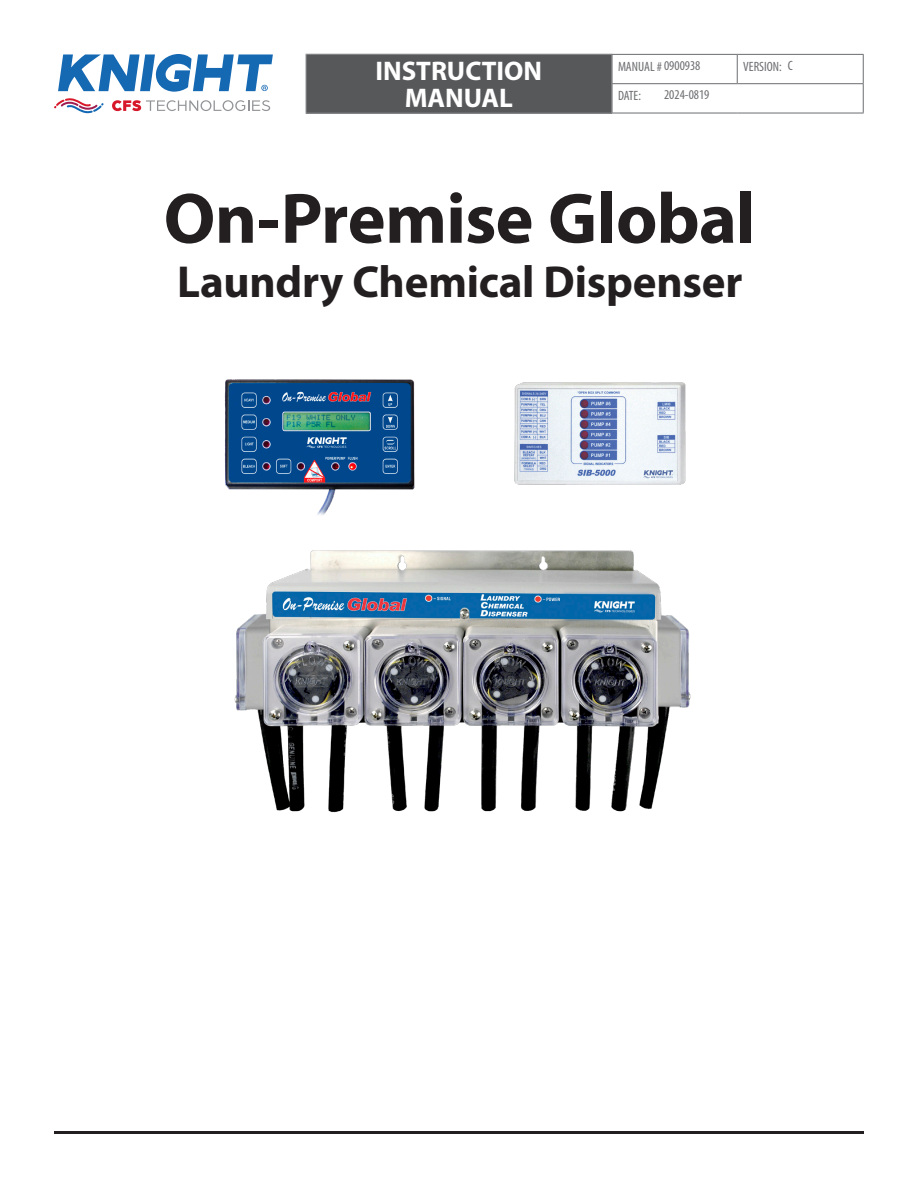
<style>
.page{position:relative;width:918px;height:1188px;background:#fff}
.page>*{position:absolute;margin:0;border:0;box-sizing:border-box;transform-origin:0 0}
.t1{font:700 72px "Myriad Pro";letter-spacing:-.01em;color:#231f20}
.t2{font:700 45px "Myriad Pro";letter-spacing:-.005em;color:#231f20}
.t3{font:700 27px/27px "Myriad Pro";color:#fff;text-align:center}
.t4{font:condensed 13.5px "Myriad Pro";color:#6c6d70}
</style>
<div class="page">
<svg style="left:112px;top:100px;width:158px;height:11px"></svg>
<svg style="left:54px;top:98px;width:50px;height:15px"></svg>
<svg style="left:58px;top:54px;width:215px;height:38px"></svg>
<div style="left:306px;top:54px;width:306px;height:59px;background:#57585a"></div>
<div style="left:306px;top:54px;width:306px;height:59px;border:1px solid #939598"></div>
<hr style="left:612px;top:54px;width:125px;height:1px;background:#6c6d70">
<hr style="left:737px;top:54px;width:127px;height:1px;background:#6c6d70">
<svg style="left:737px;top:55px;width:1px;height:28px"></svg>
<hr style="left:612px;top:83px;width:125px;height:1px;background:#6c6d70">
<svg style="left:612px;top:55px;width:1px;height:58px"></svg>
<hr style="left:737px;top:83px;width:127px;height:1px;background:#6c6d70">
<svg style="left:863px;top:55px;width:1px;height:58px"></svg>
<hr style="left:612px;top:113px;width:125px;height:1px;background:#6c6d70">
<hr style="left:737px;top:113px;width:127px;height:1px;background:#6c6d70">
<hr style="left:54px;top:1131px;width:810px;height:3px;background:#231f20">
<img style="left:224px;top:379px;width:467px;height:434px">
<p class="t4" style="left:788px;top:58px;width:7px">C</p>
<h3 class="t3" style="left:375px;top:57px;width:168px">INSTRUCTION<br>MANUAL</h3>
<p class="t4" style="left:618px;top:58px;width:84px">MANUAL # 0900938</p>
<p class="t4" style="left:743px;top:58px;width:40px">VERSION:</p>
<p class="t4" style="left:664px;top:87px;width:47px">2024-0819</p>
<p class="t4" style="left:618px;top:87px;width:24px">DATE:</p>
<p class="t1" style="left:164px;top:172px;width:594px">On-Premise Global</p>
<p class="t2" style="left:177px;top:252px;width:567px">Laundry Chemical Dispenser</p>
</div>
